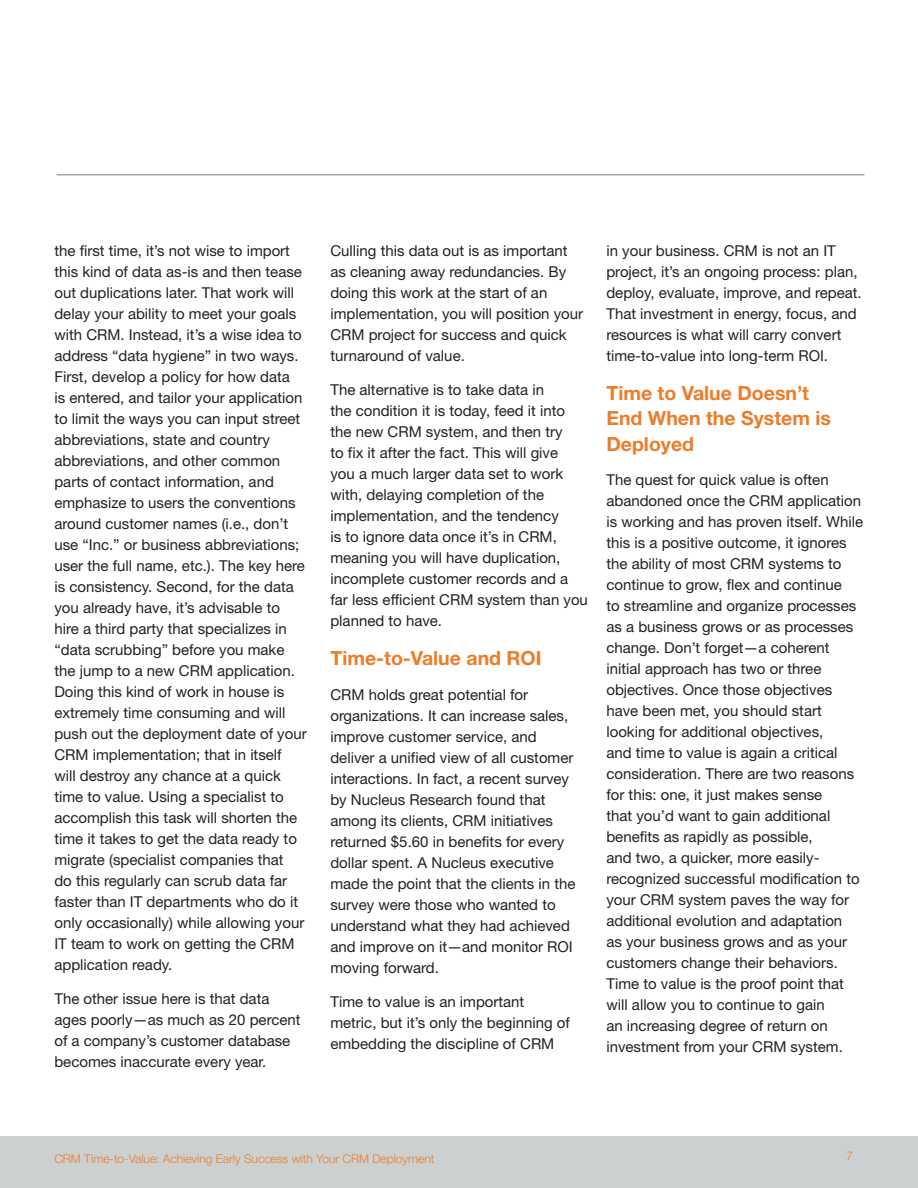
<style>
.page{position:relative;width:918px;height:1188px;background:#fff}
.page>*{position:absolute;margin:0;border:0;box-sizing:border-box;transform-origin:0 0}
.t1{font:700 19.5px/25.5px "Helvetica Neue LT Std";color:#ed7c29}
.t2{font:15px/21px "Helvetica Neue LT Std";color:#212126}
.t3{font:300 12px "Helvetica Neue LT Std";color:#ed7c29}
</style>
<div class="page">
<div style="left:0;top:1136px;width:918px;height:52px;background:#cdd0d0"></div>
<hr style="left:57px;top:174px;width:807px;height:2px;background:#a8a9ad">
<p class="t2" style="left:54px;top:240px;width:254px">the first time, it’s not wise to import this kind of data as-is and then tease out duplications later. That work will delay your ability to meet your goals with CRM. Instead, it’s a wise idea to address “data hygiene” in two ways.<br>First, develop a policy for how data<br>is entered, and tailor your application to limit the ways you can input street abbreviations, state and country abbreviations, and other common parts of contact information, and emphasize to users the conventions around customer names (i.e., don’t use “Inc.” or business abbreviations; user the full name, etc.). The key here is consistency. Second, for the data you already have, it’s advisable to hire a third party that specializes in “data scrubbing” before you make the jump to a new CRM application.<br>Doing this kind of work in house is extremely time consuming and will push out the deployment date of your CRM implementation; that in itself will destroy any chance at a quick time to value. Using a specialist to accomplish this task will shorten the time it takes to get the data ready to migrate (specialist companies that<br>do this regularly can scrub data far faster than IT departments who do it only occasionally) while allowing your IT team to work on getting the CRM application ready.</p>
<p class="t2" style="left:54px;top:988px;width:248px">The other issue here is that data ages poorly—as much as 20 percent of a company’s customer database becomes inaccurate every year.</p>
<p class="t2" style="left:330px;top:240px;width:254px">Culling this data out is as important as cleaning away redundancies. By doing this work at the start of an implementation, you will position your<br>CRM project for success and quick turnaround of value.</p>
<p class="t2" style="left:330px;top:379px;width:259px">The alternative is to take data in<br>the condition it is today, feed it into the new CRM system, and then try<br>to fix it after the fact. This will give<br>you a much larger data set to work with, delaying completion of the implementation, and the tendency<br>is to ignore data once it’s in CRM, meaning you will have duplication, incomplete customer records and a far less efficient CRM system than you planned to have.</p>
<h1 class="t1" style="left:330px;top:645px;width:213px">Time-to-Value and ROI</h1>
<p class="t2" style="left:330px;top:684px;width:247px">CRM holds great potential for organizations. It can increase sales, improve customer service, and deliver a unified view of all customer interactions. In fact, a recent survey by Nucleus Research found that among its clients, CRM initiatives returned $5.60 in benefits for every dollar spent. A Nucleus executive made the point that the clients in the survey were those who wanted to understand what they had achieved and improve on it—and monitor ROI moving forward.</p>
<p class="t2" style="left:330px;top:991px;width:241px">Time to value is an important metric, but it’s only the beginning of embedding the discipline of CRM</p>
<p class="t2" style="left:606px;top:240px;width:257px">in your business. CRM is not an IT project, it’s an ongoing process: plan, deploy, evaluate, improve, and repeat.<br>That investment in energy, focus, and resources is what will carry convert time-to-value into long-term ROI.</p>
<h1 class="t1" style="left:606px;top:380px;width:226px">Time to Value Doesn’t<br>End When the System is<br>Deployed</h1>
<p class="t2" style="left:606px;top:469px;width:258px">The quest for quick value is often abandoned once the CRM application is working and has proven itself. While this is a positive outcome, it ignores the ability of most CRM systems to continue to grow, flex and continue<br>to streamline and organize processes as a business grows or as processes change. Don’t forget—a coherent initial approach has two or three objectives. Once those objectives have been met, you should start looking for additional objectives,<br>and time to value is again a critical consideration. There are two reasons for this: one, it just makes sense<br>that you’d want to gain additional benefits as rapidly as possible,<br>and two, a quicker, more easily&shy;recognized successful modification to your CRM system paves the way for additional evolution and adaptation<br>as your business grows and as your customers change their behaviors.<br>Time to value is the proof point that will allow you to continue to gain<br>an increasing degree of return on investment from your CRM system.</p>
<p class="t3" style="left:54px;top:1151px;width:381px">CRM Time-to-Value: Achieving Early Success with Your CRM Deployment</p>
<p class="t3" style="left:847px;top:1148px;width:8px">7</p>
</div>
